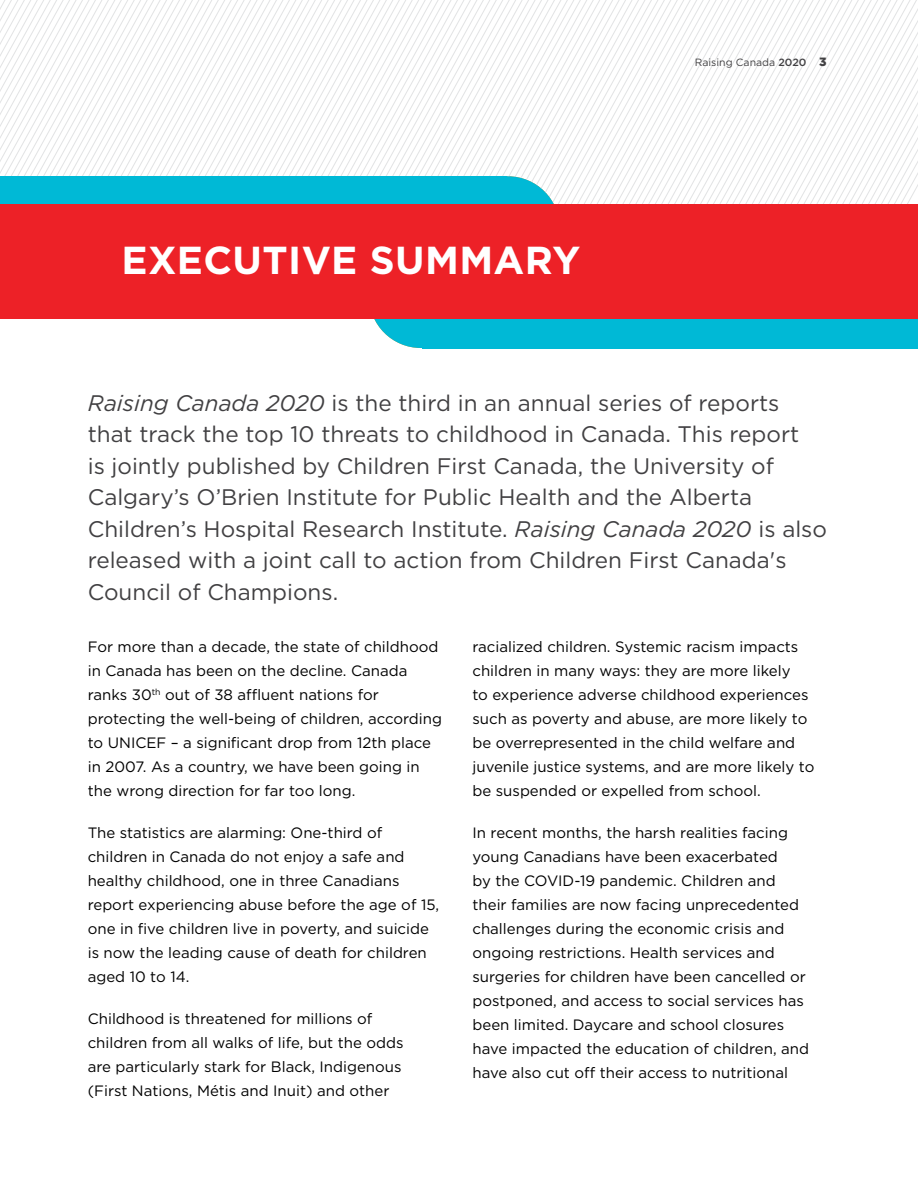
<style>
.page{position:relative;width:918px;height:1188px;background:#fff}
.page>*{position:absolute;margin:0;border:0;box-sizing:border-box;transform-origin:0 0}
.Section_Head{font:700 39px "Gotham HTF";letter-spacing:.01em;color:#fff}
.Intro_text{font:22.5px/31.5px "Gotham HTF";color:#414042}
.body{font:15px/24px "Gotham HTF";color:#000}
.t1{font:10.5px "Gotham HTF";color:#414042}
.s1{font-weight:500}
.s2{font-weight:900;font-size:12px}
.s3{font-style:italic}
</style>
<div class="page">
<svg style="left:332px;top:0;width:586px;height:204px"></svg>
<div style="left:369px;top:244px;width:104px;height:104px;background:#00b9d6;border-radius:50%"></div>
<div style="left:422px;top:290px;width:496px;height:58px;background:#00b9d6"></div>
<div style="left:456px;top:176px;width:104px;height:104px;background:#00b9d6;border-radius:50%"></div>
<div style="left:0;top:176px;width:507px;height:58px;background:#00b9d6"></div>
<div style="left:0;top:204px;width:918px;height:115px;background:#ed2127"></div>
<p class="Section_Head" style="left:122px;top:238px;width:460px">EXECUTIVE SUMMARY</p>
<h1 class="Section_Head" style="left:122px;top:238px;width:117px">TITLE</h1>
<p class="t1" style="left:695px;top:57px;width:133px">Raising Canada <span class="s1">2020</span> <span class="s2">3</span></p>
<p class="Intro_text" style="left:88px;top:387px;width:741px"><span class="s3">Raising Canada 2020</span> is the third in an annual series of reports that track the top 10 threats to childhood in Canada. This report<br>is jointly published by Children First Canada, the University of Calgary’s O’Brien Institute for Public Health and the Alberta Children’s Hospital Research Institute. <span class="s3">Raising Canada 2020</span> is also released with a joint call to action from Children First Canada's Council of Champions.</p>
<p class="body" style="left:88px;top:635px;width:356px">For more than a decade, the state of childhood in Canada has been on the decline. Canada ranks 30<sup>th</sup> out of 38 affluent nations for protecting the well-being of children, according to UNICEF – a significant drop from 12th place in 2007. As a country, we have been going in the wrong direction for far too long.</p>
<p class="body" style="left:88px;top:821px;width:353px">The statistics are alarming: One-third of children in Canada do not enjoy a safe and healthy childhood, one in three Canadians report experiencing abuse before the age of 15, one in five children live in poverty, and suicide is now the leading cause of death for children aged 10 to 14.</p>
<p class="body" style="left:88px;top:1007px;width:317px">Childhood is threatened for millions of children from all walks of life, but the odds are particularly stark for Black, Indigenous (First Nations, Métis and Inuit) and other</p>
<p class="body" style="left:472px;top:635px;width:343px">racialized children. Systemic racism impacts children in many ways: they are more likely<br>to experience adverse childhood experiences such as poverty and abuse, are more likely to be overrepresented in the child welfare and juvenile justice systems, and are more likely to be suspended or expelled from school.</p>
<p class="body" style="left:472px;top:821px;width:338px">In recent months, the harsh realities facing young Canadians have been exacerbated<br>by the COVID-19 pandemic. Children and their families are now facing unprecedented challenges during the economic crisis and ongoing restrictions. Health services and surgeries for children have been cancelled or postponed, and access to social services has been limited. Daycare and school closures have impacted the education of children, and have also cut off their access to nutritional</p>
</div>
